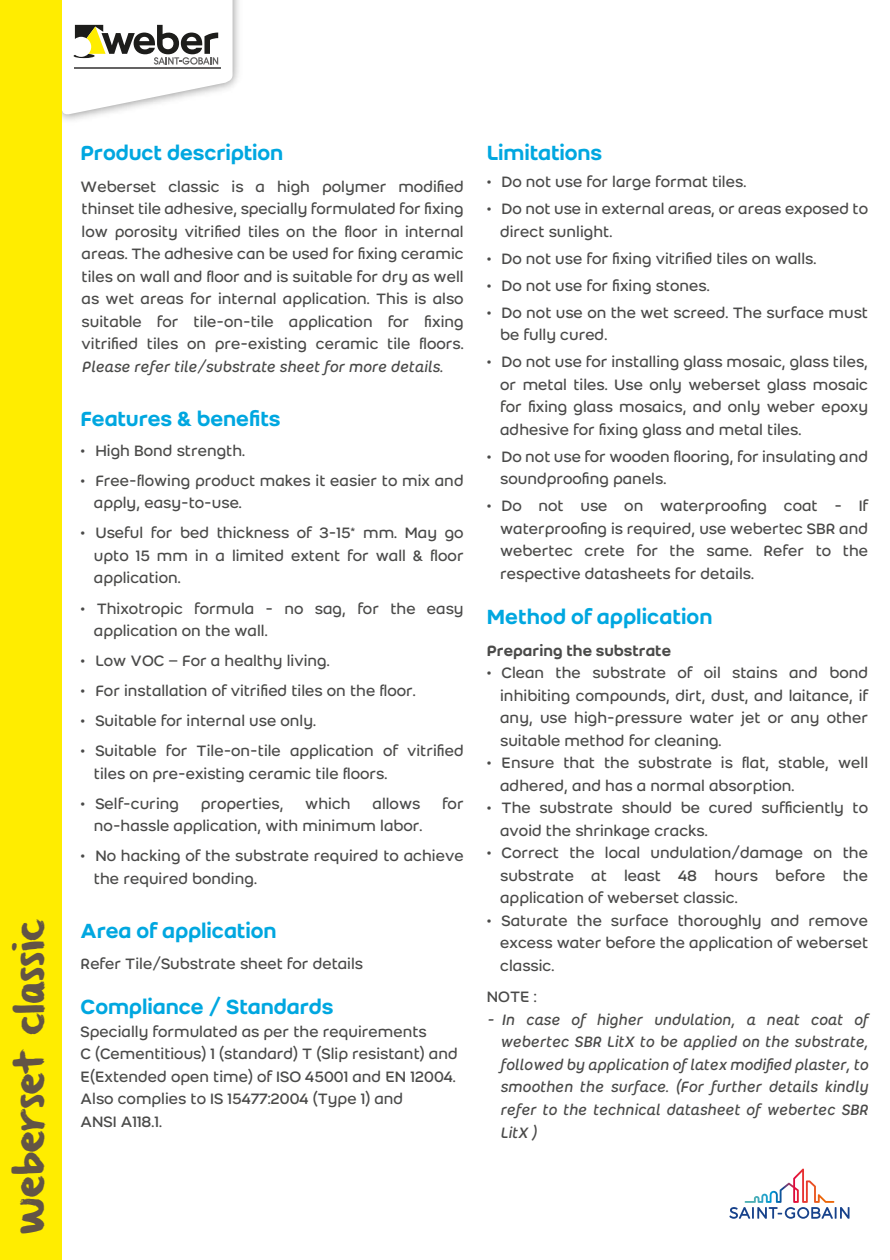
<style>
.page{position:relative;width:890px;height:1260px;background:#fff}
.page>*{position:absolute;margin:0;border:0;box-sizing:border-box;transform-origin:0 0}
.t1{font:34.5px "Weber Brush";color:#625446}
.t2{font:500 22.5px "Weber";letter-spacing:-.005em;color:#00a7e0}
.t3{font:16.5px/22.5px "Weber";color:#4a4a49}
.t4{font:italic 16.5px/22.5px "Weber";color:#4a4a49;text-align:justify}
.t5{font:500 16.5px "Weber";color:#4a4a49}
</style>
<div class="page">
<svg style="left:729px;top:1168px;width:120px;height:50px"></svg>
<img style="left:62px;top:0;width:177px;height:120px">
<svg style="left:62px;top:0;width:170px;height:116px"></svg>
<div style="left:0;top:0;width:62px;height:1259px;background:#ffed00"></div>
<h1 class="t1" style="left:13px;top:1233px;width:316px;rotate:-90deg">weberset classic</h1>
<h2 class="t2" style="left:81px;top:136px;width:204px">Product description</h2>
<p class="t3" style="left:81px;top:175px;width:384px;text-align:justify">Weberset classic is a high polymer modified thinset tile adhesive, specially formulated for fixing low porosity vitrified tiles on the floor in internal areas. The adhesive can be used for fixing ceramic tiles on wall and floor and is suitable for dry as well as wet areas for internal application. This is also suitable for tile-on-tile application for fixing vitrified tiles on pre-existing ceramic tile floors.</p>
<p class="t4" style="left:82px;top:355px;width:363px">Please refer tile/substrate sheet for more details.</p>
<h2 class="t2" style="left:81px;top:402px;width:201px">Features &amp; benefits</h2>
<p class="t3" style="left:81px;top:439px;width:166px">• High Bond strength.</p>
<p class="t3" style="left:94px;top:469px;width:371px;text-indent:-13px">• Free-flowing product makes it easier to mix and apply, easy-to-use.</p>
<p class="t3" style="left:94px;top:521px;width:371px;text-align:justify;text-indent:-13px">• Useful for bed thickness of 3-15* mm. May go upto 15 mm in a limited extent for wall &amp; floor application.</p>
<p class="t3" style="left:94px;top:596px;width:371px;text-indent:-13px">• Thixotropic formula - no sag, for the easy application on the wall.</p>
<p class="t3" style="left:81px;top:649px;width:250px">• Low VOC – For a healthy living.</p>
<p class="t3" style="left:81px;top:679px;width:336px">• For installation of vitrified tiles on the floor.</p>
<p class="t3" style="left:81px;top:709px;width:237px">• Suitable for internal use only.</p>
<p class="t3" style="left:94px;top:739px;width:371px;text-indent:-13px">• Suitable for Tile-on-tile application of vitrified tiles on pre-existing ceramic tile floors.</p>
<p class="t3" style="left:81px;top:791px;width:100px">• Self-curing</p>
<p class="t3" style="left:201px;top:791px;width:84px">properties,</p>
<p class="t3" style="left:305px;top:791px;width:47px">which</p>
<p class="t3" style="left:372px;top:791px;width:49px">allows</p>
<p class="t3" style="left:442px;top:791px;width:23px">for</p>
<p class="t3" style="left:94px;top:814px;width:330px">no-hassle application, with minimum labor.</p>
<p class="t3" style="left:94px;top:844px;width:371px;text-indent:-13px">• No hacking of the substrate required to achieve the required bonding.</p>
<h2 class="t2" style="left:81px;top:913px;width:197px">Area of application</h2>
<p class="t3" style="left:81px;top:952px;width:284px">Refer Tile/Substrate sheet for details</p>
<h2 class="t2" style="left:81px;top:990px;width:254px">Compliance / Standards</h2>
<p class="t3" style="left:81px;top:1019px;width:378px">Specially formulated as per the requirements<br>C (Cementitious) 1 (standard) T (Slip resistant) and E(Extended open time) of ISO 45001 and EN 12004.<br>Also complies to IS 15477:2004 (Type 1) and<br>ANSI A118.1.</p>
<h2 class="t2" style="left:486px;top:136px;width:117px">Limitations</h2>
<p class="t3" style="left:486px;top:170px;width:261px">• Do not use for large format tiles.</p>
<p class="t3" style="left:500px;top:197px;width:369px;text-indent:-13px">• Do not use in external areas, or areas exposed to direct sunlight.</p>
<p class="t3" style="left:486px;top:247px;width:331px">• Do not use for fixing vitrified tiles on walls.</p>
<p class="t3" style="left:486px;top:274px;width:224px">• Do not use for fixing stones.</p>
<p class="t3" style="left:500px;top:301px;width:369px;text-indent:-13px">• Do not use on the wet screed. The surface must be fully cured.</p>
<p class="t3" style="left:500px;top:350px;width:369px;text-align:justify;text-indent:-13px">• Do not use for installing glass mosaic, glass tiles, or metal tiles. Use only weberset glass mosaic for fixing glass mosaics, and only weber epoxy adhesive for fixing glass and metal tiles.</p>
<p class="t3" style="left:500px;top:445px;width:369px;text-indent:-13px">• Do not use for wooden flooring, for insulating and soundproofing panels.</p>
<p class="t3" style="left:500px;top:494px;width:369px;text-align:justify;text-indent:-13px">• Do not use on waterproofing coat - If waterproofing is required, use webertec SBR and webertec crete for the same. Refer to the respective datasheets for details.</p>
<h2 class="t2" style="left:486px;top:600px;width:227px">Method of application</h2>
<p class="t5" style="left:486px;top:638px;width:186px">Preparing the substrate</p>
<p class="t3" style="left:500px;top:661px;width:369px;text-align:justify;text-indent:-13px">• Clean the substrate of oil stains and bond inhibiting compounds, dirt, dust, and laitance, if any, use high-pressure water jet or any other suitable method for cleaning.</p>
<p class="t3" style="left:500px;top:751px;width:369px;text-indent:-13px">• Ensure that the substrate is flat, stable, well adhered, and has a normal absorption.</p>
<p class="t3" style="left:500px;top:796px;width:369px;text-indent:-13px">• The substrate should be cured sufficiently to avoid the shrinkage cracks.</p>
<p class="t3" style="left:500px;top:841px;width:369px;text-align:justify;text-indent:-13px">• Correct the local undulation/damage on the substrate at least 48 hours before the application of weberset classic.</p>
<p class="t3" style="left:500px;top:908px;width:369px;text-align:justify;text-indent:-13px">• Saturate the surface thoroughly and remove excess water before the application of weberset classic.</p>
<p class="t3" style="left:486px;top:985px;width:51px">NOTE :</p>
<p class="t4" style="left:500px;top:1007px;width:369px;text-indent:-13px">- In case of higher undulation, a neat coat of webertec SBR LitX to be applied on the substrate, followed by application of latex modified plaster, to smoothen the surface. (For further details kindly refer to the technical datasheet of webertec SBR LitX )</p>
</div>
